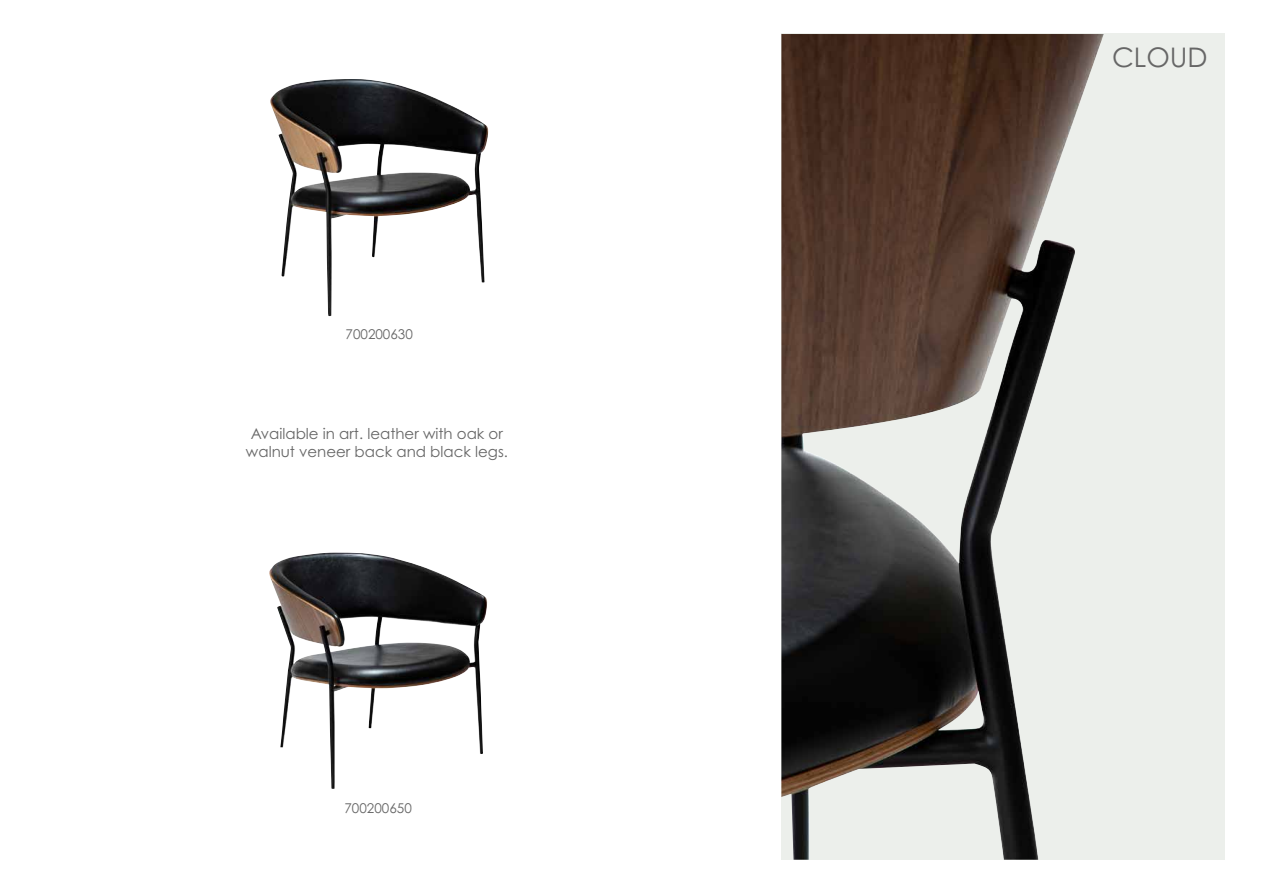
<style>
.page{position:relative;width:1263px;height:893px;background:#fff}
.page>*{position:absolute;margin:0;border:0;box-sizing:border-box;transform-origin:0 0}
.t1{font:27px "Century Gothic Pro";color:#666}
.t2{font:15px/18px "Century Gothic Pro";color:#666;text-align:center}
.t3{font:13.5px "Century Gothic Pro";color:#666}
</style>
<div class="page">
<div style="left:781px;top:33px;width:444px;height:827px;background:#ecefeb"></div>
<img style="left:270px;top:79px;width:218px;height:237px">
<img style="left:269px;top:552px;width:218px;height:237px">
<img style="left:781px;top:34px;width:323px;height:826px">
<p class="t3" style="left:346px;top:326px;width:69px">700200630</p>
<p class="t2" style="left:246px;top:425px;width:263px">Available in art. leather with oak or walnut veneer back and black legs.</p>
<p class="t3" style="left:344px;top:800px;width:69px">700200650</p>
<h1 class="t1" style="left:1112px;top:40px;width:97px">CLOUD</h1>
</div>
